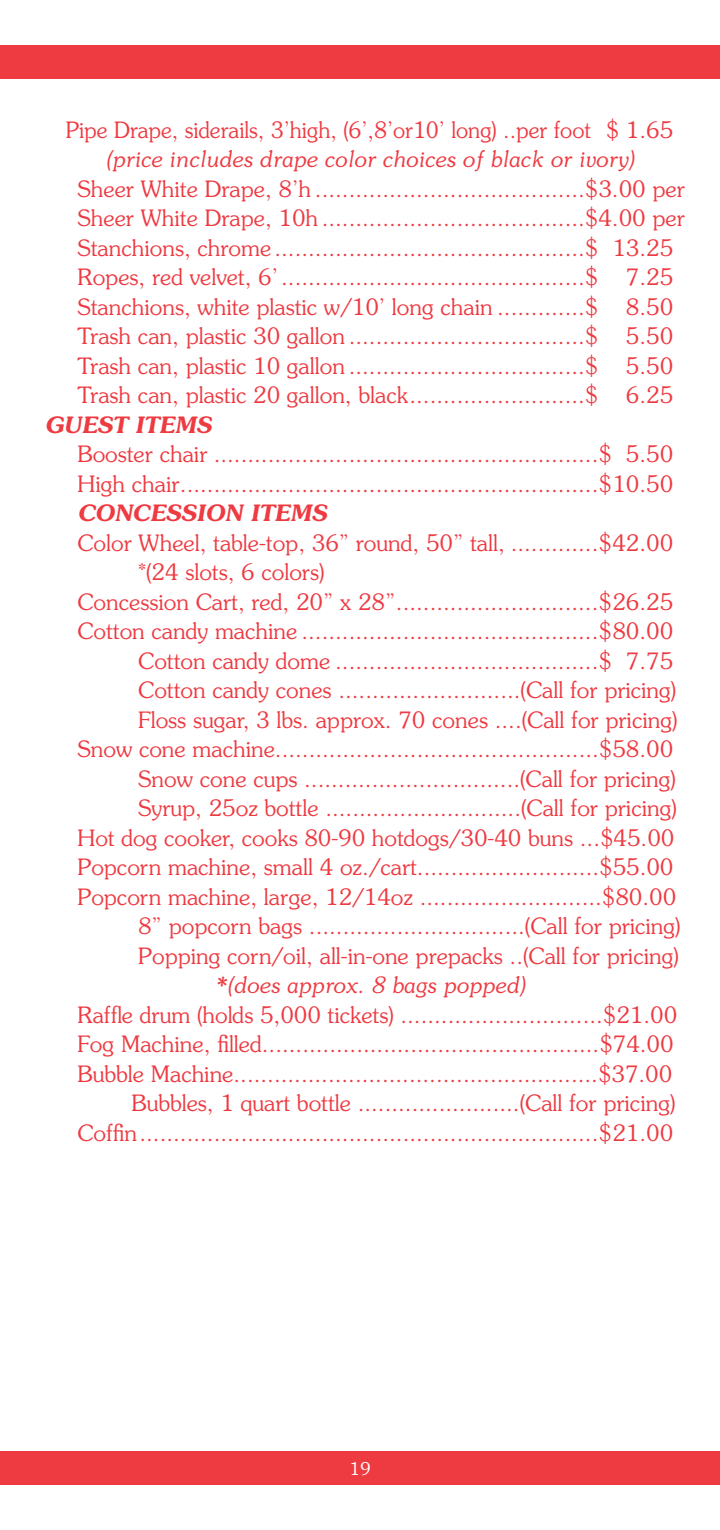
<style>
.page{position:relative;width:720px;height:1530px;background:#fff}
.page>*{position:absolute;margin:0;border:0;box-sizing:border-box;transform-origin:0 0}
.t1{font:300 22.5px/29.5px "Souvenir";color:#ee3a41}
.t2{font:italic 300 22.5px "Souvenir";color:#ee3a41}
.t3{font:300 22.5px "Souvenir";color:#ee3a41;scale:.96 1}
.t4{font:italic 600 22.5px "Souvenir";color:#ee3a41}
.t5{font:300 17.5px "Souvenir";color:#fff}
</style>
<div class="page">
<div style="left:0;top:45px;width:720px;height:34px;background:#ee3a41"></div>
<div style="left:0;top:1451px;width:720px;height:34px;background:#ee3a41"></div>
<p class="t3" style="left:66px;top:116px;width:634px">Pipe Drape, siderails, 3’high, (6’,8’or10’ long) ..per foot $ 1.65</p>
<p class="t2" style="left:107px;top:146px;width:529px">(price includes drape color choices of black or ivory)</p>
<p class="t1" style="left:77px;top:174px;width:609px">Sheer White Drape, 8’h ........................................$3.00 per Sheer White Drape, 10h .......................................$4.00 per Stanchions, chrome ..............................................$ 13.25<br>Ropes, red velvet, 6’.............................................$ 7.25<br>Stanchions, white plastic w/10’ long chain .............$ 8.50<br>Trash can, plastic 30 gallon ...................................$ 5.50<br>Trash can, plastic 10 gallon ...................................$ 5.50<br>Trash can, plastic 20 gallon, black..........................$ 6.25</p>
<p class="t4" style="left:45px;top:411px;width:168px">GUEST ITEMS</p>
<p class="t1" style="left:77px;top:439px;width:597px">Booster chair .........................................................$ 5.50<br>High chair..............................................................$10.50</p>
<p class="t4" style="left:77px;top:499px;width:251px">CONCESSION ITEMS</p>
<p class="t1" style="left:77px;top:528px;width:597px">Color Wheel, table-top, 36” round, 50” tall, .............$42.00</p>
<p class="t1" style="left:138px;top:557px;width:188px">*(24 slots, 6 colors)</p>
<p class="t1" style="left:77px;top:587px;width:597px">Concession Cart, red, 20” x 28”..............................$26.25</p>
<p class="t1" style="left:77px;top:616px;width:597px">Cotton candy machine ............................................$80.00</p>
<p class="t1" style="left:138px;top:646px;width:537px">Cotton candy dome .......................................$ 7.75</p>
<p class="t1" style="left:138px;top:675px;width:540px">Cotton candy cones ...........................(Call for pricing)</p>
<p class="t1" style="left:138px;top:705px;width:541px">Floss sugar, 3 lbs. approx. 70 cones ....(Call for pricing)</p>
<p class="t1" style="left:77px;top:734px;width:597px">Snow cone machine................................................$58.00</p>
<p class="t1" style="left:138px;top:764px;width:539px">Snow cone cups ................................(Call for pricing)</p>
<p class="t1" style="left:138px;top:793px;width:540px">Syrup, 25oz bottle .............................(Call for pricing)</p>
<p class="t1" style="left:77px;top:823px;width:598px">Hot dog cooker, cooks 80-90 hotdogs/30-40 buns ...$45.00</p>
<p class="t1" style="left:77px;top:852px;width:598px">Popcorn machine, small 4 oz./cart...........................$55.00</p>
<p class="t1" style="left:77px;top:882px;width:600px">Popcorn machine, large, 12/14oz ...........................$80.00</p>
<p class="t1" style="left:138px;top:911px;width:544px">8” popcorn bags ................................(Call for pricing)</p>
<p class="t1" style="left:138px;top:941px;width:542px">Popping corn/oil, all-in-one prepacks ..(Call for pricing)</p>
<p class="t2" style="left:216px;top:972px;width:311px">*(does approx. 8 bags popped)</p>
<p class="t1" style="left:77px;top:1000px;width:601px;text-align:right">Raffle drum (holds 5,000 tickets) ..............................$21.00<br>Fog Machine, filled..................................................$74.00<br>Bubble Machine......................................................$37.00<br>Bubbles, 1 quart bottle ........................(Call for pricing)<br>Coffin....................................................................$21.00</p>
<p class="t5" style="left:350px;top:1458px;width:23px">19</p>
</div>
